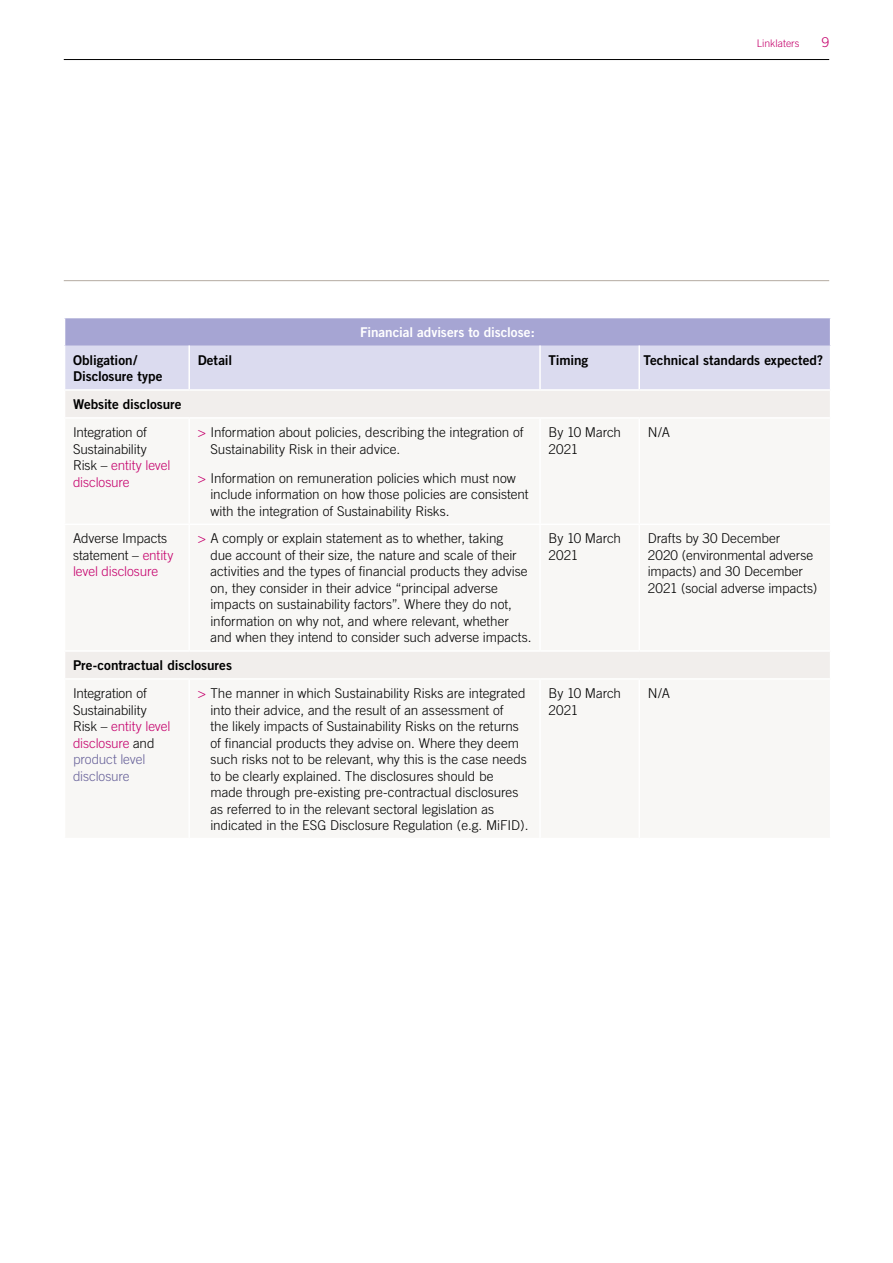
<style>
.page{position:relative;width:893px;height:1263px;background:#fff}
.page>*{position:absolute;margin:0;border:0;box-sizing:border-box;transform-origin:0 0}
.t1{font:300 13.5px/16.5px "Trade Gothic";letter-spacing:-.005em;color:#000}
.t2{font:13.5px/16.5px "Trade Gothic Bold Two";color:#000}
.t3{font:13.5px "Trade Gothic Bold Two";letter-spacing:-.005em;color:#fff}
.t4{font:300 13.5px "Trade Gothic";color:#c5006c}
.t5{font:300 10.5px "Trade Gothic";color:#c5006c}
.s1{color:#c5006c}
.s2{color:#676199}
</style>
<div class="page">
<hr style="left:64px;top:59px;width:765px;height:1px;background:#000">
<hr style="left:64px;top:280px;width:765px;height:1px;background:#b5aba1">
<div style="left:65px;top:652px;width:765px;height:26px;background:#f1eeec"></div>
<svg style="left:64px;top:318px;width:767px;height:99px;background:#d3d2e6"></svg>
<p class="t3" style="left:360px;top:324px;width:176px">Financial advisers to disclose:</p>
<p class="t5" style="left:757px;top:37px;width:44px">Linklaters</p>
<p class="t4" style="left:822px;top:34px;width:9px">9</p>
<p class="t2" style="left:73px;top:352px;width:91px">Obligation/<br>Disclosure type</p>
<p class="t2" style="left:198px;top:352px;width:36px">Detail</p>
<p class="t2" style="left:549px;top:352px;width:41px">Timing</p>
<p class="t2" style="left:643px;top:352px;width:181px">Technical standards expected?</p>
<p class="t2" style="left:73px;top:396px;width:110px">Website disclosure</p>
<p class="t1" style="left:73px;top:424px;width:99px">Integration of<br>Sustainability<br>Risk – <span class="s1">entity level disclosure</span></p>
<p class="t1" style="left:210px;top:424px;width:315px;text-indent:-13px"><span class="s1">&gt;</span> Information about policies, describing the integration of<br>Sustainability Risk in their advice.</p>
<p class="t1" style="left:549px;top:424px;width:74px">By 10 March<br>2021</p>
<p class="t1" style="left:648px;top:424px;width:24px">N/A</p>
<p class="t1" style="left:210px;top:470px;width:320px;text-indent:-13px"><span class="s1">&gt;</span> Information on remuneration policies which must now include information on how those policies are consistent with the integration of Sustainability Risks.</p>
<p class="t1" style="left:73px;top:530px;width:102px">Adverse Impacts statement – <span class="s1">entity level disclosure</span></p>
<p class="t1" style="left:210px;top:530px;width:323px;text-indent:-13px"><span class="s1">&gt;</span> A comply or explain statement as to whether, taking<br>due account of their size, the nature and scale of their activities and the types of financial products they advise on, they consider in their advice “principal adverse impacts on sustainability factors”. Where they do not, information on why not, and where relevant, whether and when they intend to consider such adverse impacts.</p>
<p class="t1" style="left:549px;top:530px;width:74px">By 10 March<br>2021</p>
<p class="t1" style="left:648px;top:530px;width:171px">Drafts by 30 December<br>2020 (environmental adverse impacts) and 30 December<br>2021 (social adverse impacts)</p>
<p class="t2" style="left:73px;top:657px;width:160px">Pre-contractual disclosures</p>
<p class="t1" style="left:73px;top:685px;width:99px">Integration of<br>Sustainability<br>Risk – <span class="s1">entity level disclosure</span> and <span class="s2">product level disclosure</span></p>
<p class="t1" style="left:210px;top:685px;width:320px;text-indent:-13px"><span class="s1">&gt;</span> The manner in which Sustainability Risks are integrated into their advice, and the result of an assessment of<br>the likely impacts of Sustainability Risks on the returns of financial products they advise on. Where they deem such risks not to be relevant, why this is the case needs to be clearly explained. The disclosures should be made through pre-existing pre-contractual disclosures as referred to in the relevant sectoral legislation as indicated in the ESG Disclosure Regulation (e.g. MiFID).</p>
<p class="t1" style="left:549px;top:685px;width:74px">By 10 March<br>2021</p>
<p class="t1" style="left:648px;top:685px;width:24px">N/A</p>
</div>
